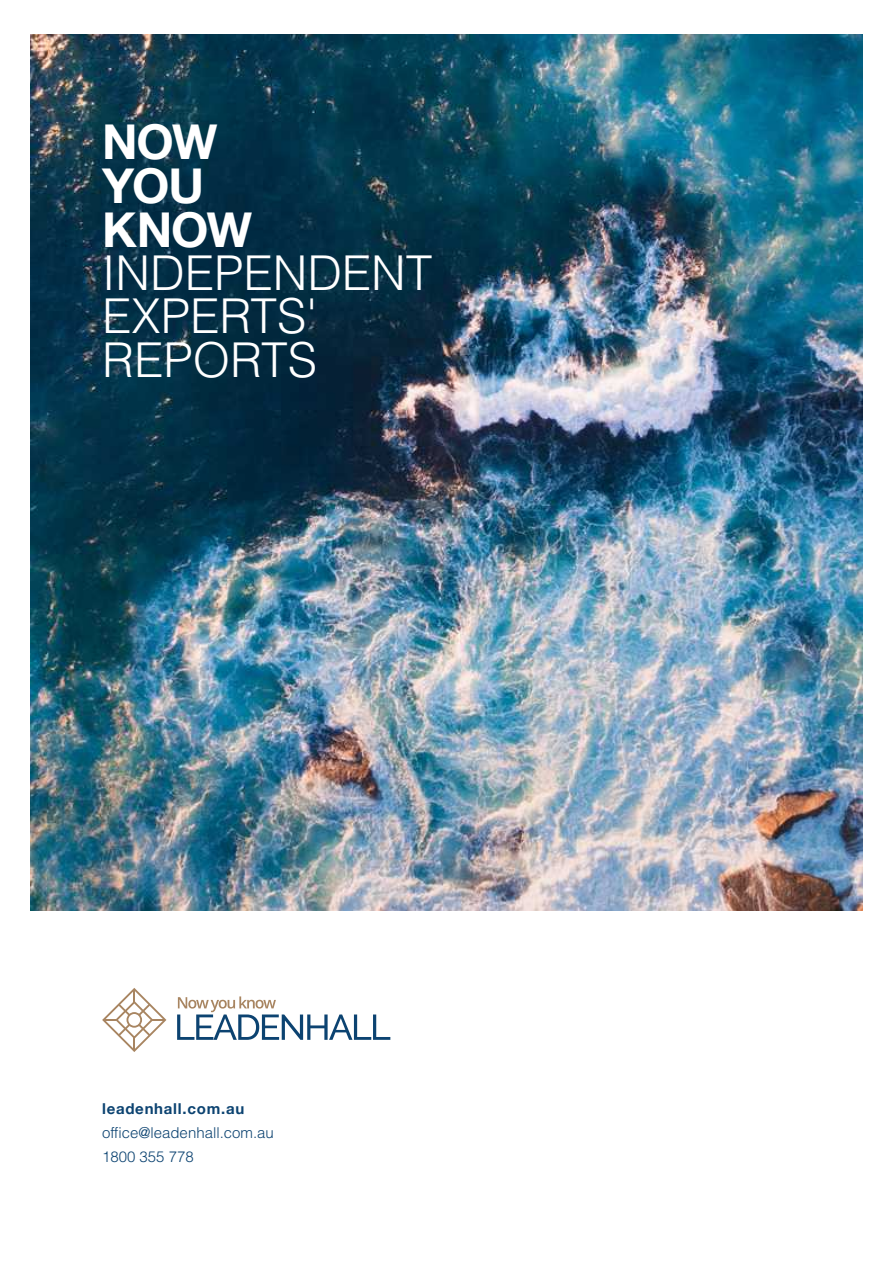
<style>
.page{position:relative;width:893px;height:1263px;background:#fff}
.page>*{position:absolute;margin:0;border:0;box-sizing:border-box;transform-origin:0 0}
.t1{font:300 48px/43.5px "Helvetica";color:#fff}
.t2{font:700 48px/43.5px "Helvetica Neue";letter-spacing:-.02em;color:#fff}
.t3{font:300 15px/24px "Helvetica";color:#0c4371}
.t4{font:700 15px "Helvetica Neue";letter-spacing:.05em;color:#0c4371}
</style>
<div class="page">
<img style="left:31px;top:34px;width:831px;height:876px">
<svg style="left:177px;top:996px;width:213px;height:44px"></svg>
<svg style="left:102px;top:988px;width:64px;height:64px"></svg>
<h1 class="t2" style="left:102px;top:122px;width:151px">NOW<br>YOU<br>KNOW</h1>
<h1 class="t1" style="left:102px;top:250px;width:332px">INDEPENDENT<br>EXPERTS'<br>REPORTS</h1>
<p class="t4" style="left:102px;top:1096px;width:144px">leadenhall.com.au</p>
<p class="t3" style="left:102px;top:1120px;width:173px">office@leadenhall.com.au<br>1800 355 778</p>
</div>
